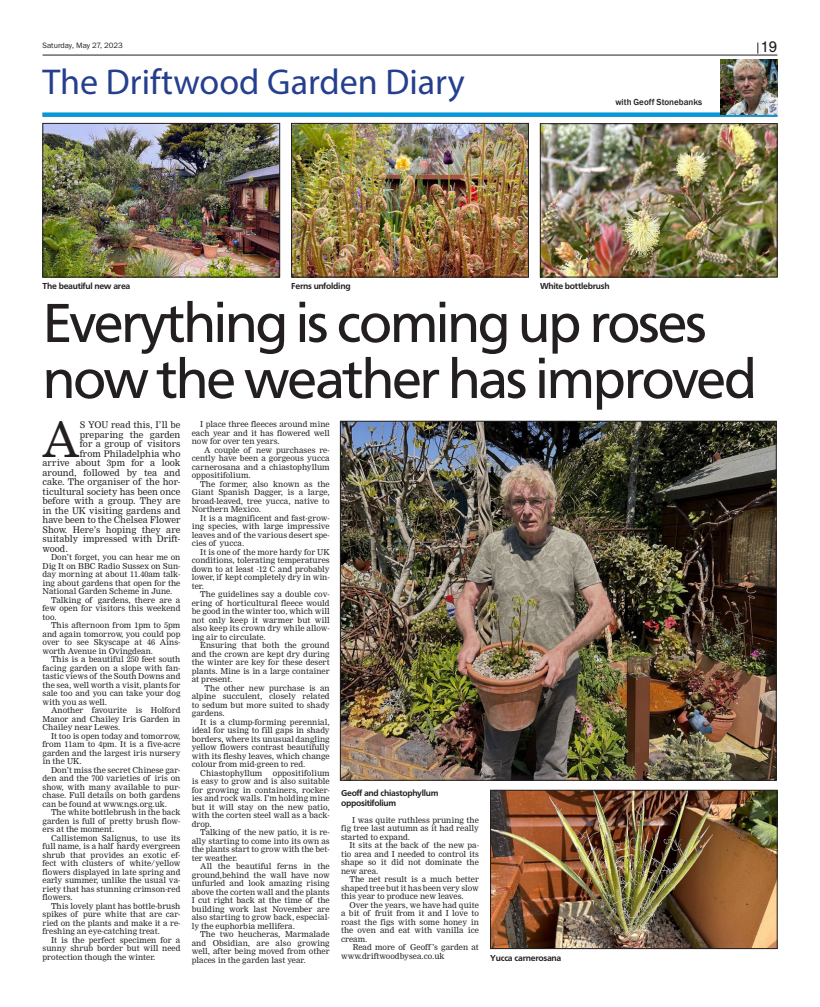
<style>
.page{position:relative;width:820px;height:1007px;background:#fff}
.page>*{position:absolute;margin:0;border:0;box-sizing:border-box;transform-origin:0 0}
.t1{font:57px/56px "Front Page Pro";letter-spacing:-.035em;color:#231f20}
.t2{font:47.6px "Newsprint";color:#231f20}
.t3{font:36px "Myriad Pro";color:#253f8e}
.t4{font:16px "Sans Pro";color:#231f20}
.t5{font:9px "Newsprint";color:#231f20}
.t6{font:500 9px/10px "Front Page Pro";letter-spacing:-.03em;color:#231f20}
.t7{font:500 9px "Franklin Gothic";color:#231f20}
.t8{font:8px/8.5px "Newsprint";color:#231f20;text-align:justify}
.t9{font:8px "Franklin Gothic Pro";letter-spacing:-.005em;color:#231f20}
</style>
<div class="page">
<div style="left:41px;top:113px;width:736px;height:5px;background:#2397c9"></div>
<hr style="left:43px;top:55px;width:734px;height:1px;background:#231f20">
<img style="left:293px;top:125px;width:233px;height:150px">
<div style="left:291px;top:123px;width:237px;height:154px;border:1px solid #231f20"></div>
<img style="left:492px;top:791px;width:283px;height:155px">
<div style="left:490px;top:789px;width:287px;height:159px;border:1px solid #231f20"></div>
<img style="left:342px;top:423px;width:432px;height:355px">
<div style="left:340px;top:421px;width:436px;height:359px;border:1px solid #231f20"></div>
<img style="left:45px;top:125px;width:233px;height:150px">
<div style="left:43px;top:123px;width:237px;height:154px;border:1px solid #231f20"></div>
<svg style="left:43px;top:112px;width:734px;height:4px;background:#1ea4de"></svg>
<img style="left:542px;top:125px;width:233px;height:150px">
<div style="left:540px;top:123px;width:237px;height:154px;border:1px solid #231f20"></div>
<img style="left:719px;top:60px;width:58px;height:55px">
<p class="t9" style="left:43px;top:41px;width:82px">Saturday, May 27, 2023</p>
<h3 class="t4" style="left:760px;top:38px;width:18px">19</h3>
<h3 class="t3" style="left:43px;top:59px;width:423px">The Driftwood Garden Diary</h3>
<p class="t7" style="left:615px;top:96px;width:88px">with Geoff Stonebanks</p>
<p class="t6" style="left:43px;top:281px;width:89px">The beautiful new area</p>
<p class="t6" style="left:291px;top:281px;width:61px">Ferns unfolding</p>
<p class="t6" style="left:540px;top:281px;width:71px">White bottlebrush</p>
<h1 class="t1" style="left:43px;top:291px;width:715px">Everything is coming up roses now the weather has improved</h1>
<h2 class="t2" style="left:42px;top:410px;width:40px">A</h2>
<p class="t5" style="left:80px;top:419px;width:102px">S YOU read this, I’ll be</p>
<p class="t8" style="left:192px;top:420px;width:139px;text-indent:9px">I place three fleeces around mine each year and it has flowered well now for over ten years.</p>
<p class="t8" style="left:192px;top:445px;width:139px;text-indent:12px">A couple of new purchases re&shy;cently have been a gorgeous yucca carnerosana and a chiastophyllum oppositifolium.</p>
<p class="t8" style="left:192px;top:479px;width:139px;text-indent:9px">The former, also known as the Giant Spanish Dagger, is a large, broad-leaved, tree yucca, native to Northern Mexico.</p>
<p class="t8" style="left:192px;top:513px;width:139px;text-indent:9px">It is a magnificent and fast-grow&shy;ing species, with large impressive leaves and of the various desert spe&shy;cies of yucca.</p>
<p class="t8" style="left:192px;top:547px;width:139px;text-indent:9px">It is one of the more hardy for UK conditions, tolerating temperatures down to at least -12 C and probably lower, if kept completely dry in win&shy;ter.</p>
<p class="t8" style="left:192px;top:590px;width:139px;text-indent:9px">The guidelines say a double cov&shy;ering of horticultural fleece would be good in the winter too, which will not only keep it warmer but will also keep its crown dry while allow&shy;ing air to circulate.</p>
<p class="t8" style="left:192px;top:641px;width:139px;text-indent:9px">Ensuring that both the ground and the crown are kept dry during the winter are key for these desert plants. Mine is in a large container at present.</p>
<p class="t8" style="left:192px;top:683px;width:139px;text-indent:13px">The other new purchase is an alpine succulent, closely related to sedum but more suited to shady gardens.</p>
<p class="t8" style="left:200px;top:717px;width:131px">It is a clump-forming perennial,</p>
<p class="t8" style="left:192px;top:726px;width:139px">ideal for using to fill gaps in shady</p>
<p class="t8" style="left:192px;top:734px;width:139px">borders, where its unusual dangling</p>
<p class="t8" style="left:192px;top:743px;width:139px">yellow flowers contrast beautifully</p>
<p class="t8" style="left:192px;top:751px;width:139px">with its fleshy leaves, which change</p>
<p class="t8" style="left:192px;top:760px;width:115px">colour from mid-green to red.</p>
<p class="t8" style="left:200px;top:768px;width:64px">Chiastophyllum</p>
<p class="t5" style="left:80px;top:429px;width:102px">preparing the garden</p>
<p class="t5" style="left:80px;top:438px;width:102px">for a group of visitors</p>
<p class="t5" style="left:80px;top:448px;width:102px">from Philadelphia who</p>
<p class="t5" style="left:43px;top:457px;width:139px">arrive about 3pm for a look</p>
<p class="t5" style="left:43px;top:467px;width:139px">around, followed by tea and</p>
<p class="t5" style="left:43px;top:476px;width:139px">cake. The organiser of the hor-</p>
<p class="t5" style="left:43px;top:486px;width:139px">ticultural society has been once</p>
<p class="t5" style="left:43px;top:495px;width:139px">before with a group. They are</p>
<p class="t5" style="left:43px;top:505px;width:139px">in the UK visiting gardens and</p>
<p class="t5" style="left:43px;top:514px;width:139px">have been to the Chelsea Flower</p>
<p class="t5" style="left:43px;top:524px;width:139px">Show. Here’s hoping they are</p>
<p class="t5" style="left:43px;top:533px;width:139px">suitably impressed with Drift-</p>
<p class="t5" style="left:43px;top:543px;width:27px">wood.</p>
<p class="t8" style="left:43px;top:553px;width:139px;text-indent:9px">Don’t forget, you can hear me on Dig It on BBC Radio Sussex on Sun&shy;day morning at about 11.40am talk&shy;ing about gardens that open for the National Garden Scheme in June.</p>
<p class="t8" style="left:43px;top:595px;width:139px;text-indent:9px">Talking of gardens, there are a few open for visitors this weekend too.</p>
<p class="t8" style="left:43px;top:621px;width:139px;text-indent:9px">This afternoon from 1pm to 5pm and again tomorrow, you could pop over to see Skyscape at 46 Ains&shy;worth Avenue in Ovingdean.</p>
<p class="t8" style="left:43px;top:655px;width:139px;text-indent:9px">This is a beautiful 250 feet south facing garden on a slope with fan&shy;tastic views of the South Downs and the sea, well worth a visit, plants for sale too and you can take your dog with you as well.</p>
<p class="t8" style="left:43px;top:706px;width:139px;text-indent:9px">Another favourite is Holford Manor and Chailey Iris Garden in Chailey near Lewes.</p>
<p class="t8" style="left:43px;top:731px;width:139px;text-indent:9px">It too is open today and tomorrow, from 11am to 4pm. It is a five-acre garden and the largest iris nursery in the UK.</p>
<p class="t8" style="left:43px;top:765px;width:139px;text-indent:9px">Don’t miss the secret Chinese gar&shy;den and the 700 varieties of iris on show, with many available to pur&shy;chase. Full details on both gardens can be found at www.ngs.org.uk.</p>
<p class="t8" style="left:43px;top:808px;width:139px;text-indent:9px">The white bottlebrush in the back garden is full of pretty brush flow&shy;ers at the moment.</p>
<p class="t8" style="left:43px;top:833px;width:139px;text-indent:9px">Callistemon Salignus, to use its full name, is a half hardy evergreen shrub that provides an exotic ef&shy;fect with clusters of white/yellow flowers displayed in late spring and early summer, unlike the usual va&shy;riety that has stunning crimson-red flowers.</p>
<p class="t8" style="left:43px;top:901px;width:139px;text-indent:9px">This lovely plant has bottle-brush spikes of pure white that are car&shy;ried on the plants and make it a re&shy;freshing an eye-catching treat.</p>
<p class="t8" style="left:43px;top:935px;width:139px;text-indent:9px">It is the perfect specimen for a sunny shrub border but will need protection though the winter.</p>
<p class="t8" style="left:192px;top:768px;width:139px;text-indent:81px">oppositifolium is easy to grow and is also suitable for growing in containers, rocker&shy;ies and rock walls. I’m holding mine but it will stay on the new patio, with the corten steel wall as a back&shy;drop.</p>
<p class="t8" style="left:192px;top:828px;width:139px;text-indent:9px">Talking of the new patio, it is re&shy;ally starting to come into its own as the plants start to grow with the bet&shy;ter weather.</p>
<p class="t8" style="left:192px;top:862px;width:139px;text-indent:9px">All the beautiful ferns in the ground,behind the wall have now unfurled and look amazing rising above the corten wall and the plants I cut right back at the time of the building work last November are also starting to grow back, especial&shy;ly the euphorbia mellifera.</p>
<p class="t8" style="left:192px;top:930px;width:139px;text-indent:9px">The two heucheras, Marmalade and Obsidian, are also growing well, after being moved from other places in the garden last year.</p>
<p class="t6" style="left:341px;top:787px;width:99px">Geoff and chiastophyllum oppositifolium</p>
<p class="t8" style="left:341px;top:815px;width:139px;text-indent:11px">I was quite ruthless pruning the fig tree last autumn as it had really started to expand.</p>
<p class="t8" style="left:341px;top:840px;width:139px;text-indent:9px">It sits at the back of the new pa&shy;tio area and I needed to control its shape so it did not dominate the new area.</p>
<p class="t8" style="left:341px;top:874px;width:139px;text-indent:9px">The net result is a much better shaped tree but it has been very slow this year to produce new leaves.</p>
<p class="t8" style="left:341px;top:900px;width:139px;text-indent:9px">Over the years, we have had quite a bit of fruit from it and I love to roast the figs with some honey in the oven and eat with vanilla ice cream.</p>
<p class="t8" style="left:341px;top:942px;width:139px;text-indent:12px">Read more of Geoff ’s garden at www.driftwoodbysea.co.uk</p>
<p class="t6" style="left:490px;top:952px;width:73px">Yucca carnerosana</p>
</div>
